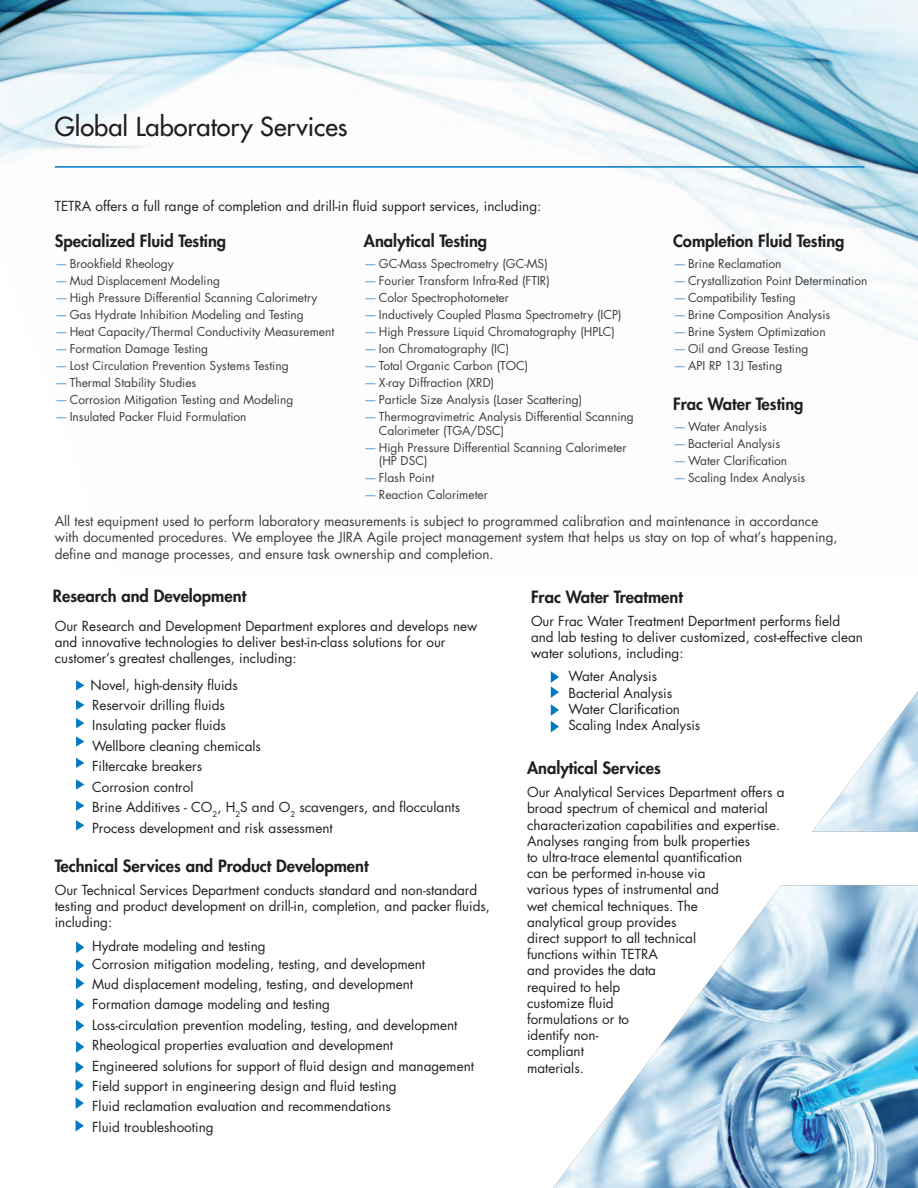
<style>
.page{position:relative;width:918px;height:1188px;background:#fff}
.page>*{position:absolute;margin:0;border:0;box-sizing:border-box;transform-origin:0 0}
.t1{font:500 25.5px "Futura Std";color:#231f20}
.t2{font:800 16.5px "Futura Std";color:#231f20}
.t3{font:13.5px/16.2px "Futura Std";color:#231f20}
.t4{font:13.5px/16.2px "Futura Std";color:#3e3e3f}
.t5{font:12px/17px "Futura Std";color:#3e3e3f}
.s1{font-size:13.5px;color:#629fd5}
</style>
<div class="page">
<img style="left:553px;top:885px;width:365px;height:303px">
<img style="left:812px;top:691px;width:106px;height:141px">
<img style="left:0;top:0;width:918px;height:341px">
<hr style="left:55px;top:166px;width:810px;height:2px;background:#0079c2">
<svg style="left:76px;top:680px;width:8px;height:10px"></svg>
<svg style="left:76px;top:700px;width:8px;height:10px"></svg>
<svg style="left:76px;top:718px;width:8px;height:10px"></svg>
<svg style="left:76px;top:736px;width:8px;height:11px"></svg>
<svg style="left:76px;top:758px;width:8px;height:10px"></svg>
<svg style="left:76px;top:941px;width:8px;height:12px"></svg>
<svg style="left:76px;top:960px;width:8px;height:11px"></svg>
<svg style="left:76px;top:977px;width:8px;height:12px"></svg>
<svg style="left:76px;top:999px;width:8px;height:11px"></svg>
<svg style="left:76px;top:1020px;width:8px;height:11px"></svg>
<svg style="left:76px;top:1041px;width:8px;height:12px"></svg>
<svg style="left:76px;top:779px;width:8px;height:11px"></svg>
<svg style="left:76px;top:800px;width:8px;height:11px"></svg>
<svg style="left:76px;top:820px;width:8px;height:10px"></svg>
<svg style="left:76px;top:1061px;width:8px;height:12px"></svg>
<svg style="left:76px;top:1079px;width:8px;height:12px"></svg>
<svg style="left:76px;top:1097px;width:8px;height:12px"></svg>
<svg style="left:76px;top:1120px;width:8px;height:12px"></svg>
<svg style="left:551px;top:671px;width:8px;height:27px"></svg>
<svg style="left:551px;top:704px;width:8px;height:28px"></svg>
<h1 class="t1" style="left:55px;top:110px;width:294px">Global Laboratory Services</h1>
<p class="t3" style="left:55px;top:198px;width:488px">TETRA offers a full range of completion and drill-in fluid support services, including:</p>
<p class="t2" style="left:673px;top:231px;width:173px">Completion Fluid Testing</p>
<p class="t5" style="left:673px;top:255px;width:196px"><span class="s1">—</span>Brine Reclamation <span class="s1">—</span>Crystallization Point Determination <span class="s1">—</span>Compatibility Testing<br><span class="s1">—</span>Brine Composition Analysis <span class="s1">—</span>Brine System Optimization<br><span class="s1">—</span>Oil and Grease Testing<br><span class="s1">—</span>API RP 13J Testing</p>
<p class="t2" style="left:673px;top:394px;width:132px">Frac Water Testing</p>
<p class="t5" style="left:673px;top:418px;width:134px"><span class="s1">—</span>Water Analysis <span class="s1">—</span>Bacterial Analysis <span class="s1">—</span>Water Clarification <span class="s1">—</span>Scaling Index Analysis</p>
<p class="t4" style="left:55px;top:513px;width:784px">All test equipment used to perform laboratory measurements is subject to programmed calibration and maintenance in accordance with documented procedures. We employee the JIRA Agile project management system that helps us stay on top of what’s happening, define and manage processes, and ensure task ownership and completion.</p>
<p class="t2" style="left:53px;top:586px;width:195px">Research and Development</p>
<p class="t3" style="left:55px;top:618px;width:424px">Our Research and Development Department explores and develops new and innovative technologies to deliver best-in-class solutions for our customer’s greatest challenges, including:</p>
<p class="t3" style="left:91px;top:675px;width:371px;line-height:20.4px">Novel, high-density fluids<br>Reservoir drilling fluids<br>Insulating packer fluids<br>Wellbore cleaning chemicals<br>Filtercake breakers<br>Corrosion control<br>Brine Additives - CO<sub>2</sub>, H<sub>2</sub>S and O<sub>2</sub> scavengers, and flocculants<br>Process development and risk assessment</p>
<p class="t2" style="left:55px;top:855px;width:315px">Technical Services and Product Development</p>
<p class="t3" style="left:55px;top:882px;width:437px">Our Technical Services Department conducts standard and non-standard testing and product development on drill-in, completion, and packer fluids, including:</p>
<p class="t3" style="left:92px;top:937px;width:335px;line-height:18.1px">Hydrate modeling and testing<br>Corrosion mitigation modeling, testing, and development</p>
<p class="t3" style="left:92px;top:974px;width:383px;line-height:20.4px">Mud displacement modeling, testing, and development Formation damage modeling and testing<br>Loss-circulation prevention modeling, testing, and development Rheological properties evaluation and development<br>Engineered solutions for support of fluid design and management Field support in engineering design and fluid testing<br>Fluid reclamation evaluation and recommendations<br>Fluid troubleshooting</p>
<p class="t2" style="left:55px;top:231px;width:173px">Specialized Fluid Testing</p>
<p class="t5" style="left:55px;top:255px;width:281px"><span class="s1">—</span>Brookfield Rheology<br><span class="s1">—</span>Mud Displacement Modeling<br><span class="s1">—</span>High Pressure Differential Scanning Calorimetry <span class="s1">—</span>Gas Hydrate Inhibition Modeling and Testing <span class="s1">—</span>Heat Capacity/Thermal Conductivity Measurement <span class="s1">—</span>Formation Damage Testing<br><span class="s1">—</span>Lost Circulation Prevention Systems Testing <span class="s1">—</span>Thermal Stability Studies<br><span class="s1">—</span>Corrosion Mitigation Testing and Modeling <span class="s1">—</span>Insulated Packer Fluid Formulation</p>
<p class="t2" style="left:364px;top:231px;width:125px">Analytical Testing</p>
<p class="t5" style="left:364px;top:255px;width:272px"><span class="s1">—</span>GC-Mass Spectrometry (GC-MS)<br><span class="s1">—</span>Fourier Transform Infra-Red (FTIR)<br><span class="s1">—</span>Color Spectrophotometer<br><span class="s1">—</span>Inductively Coupled Plasma Spectrometry (ICP) <span class="s1">—</span>High Pressure Liquid Chromatography (HPLC) <span class="s1">—</span>Ion Chromatography (IC)<br><span class="s1">—</span>Total Organic Carbon (TOC)<br><span class="s1">—</span>X-ray Diffraction (XRD)<br><span class="s1">—</span>Particle Size Analysis (Laser Scattering) <span class="s1">—</span>Thermogravimetric Analysis Differential Scanning</p>
<p class="t5" style="left:364px;top:422px;width:264px;text-indent:15px">Calorimeter (TGA/DSC)<br><span class="s1">—</span>High Pressure Differential Scanning Calorimeter</p>
<p class="t5" style="left:364px;top:452px;width:125px;text-indent:15px">(HP DSC)<br><span class="s1">—</span>Flash Point <span class="s1">—</span>Reaction Calorimeter</p>
<p class="t2" style="left:531px;top:586px;width:154px">Frac Water Treatment</p>
<p class="t3" style="left:531px;top:613px;width:333px">Our Frac Water Treatment Department performs field and lab testing to deliver customized, cost-effective clean water solutions, including:</p>
<p class="t3" style="left:568px;top:669px;width:133px">Water Analysis<br>Bacterial Analysis<br>Water Clarification<br>Scaling Index Analysis</p>
<p class="t2" style="left:527px;top:758px;width:135px">Analytical Services</p>
<p class="t3" style="left:527px;top:784px;width:259px">Our Analytical Services Department offers a broad spectrum of chemical and material characterization capabilities and expertise.<br>Analyses ranging from bulk properties<br>to ultra-trace elemental quantification<br>can be performed in-house via<br>various types of instrumental and<br>wet chemical techniques. The<br>analytical group provides<br>direct support to all technical<br>functions within TETRA<br>and provides the data<br>required to help<br>customize fluid<br>formulations or to<br>identify non-<br>compliant<br>materials.</p>
</div>
